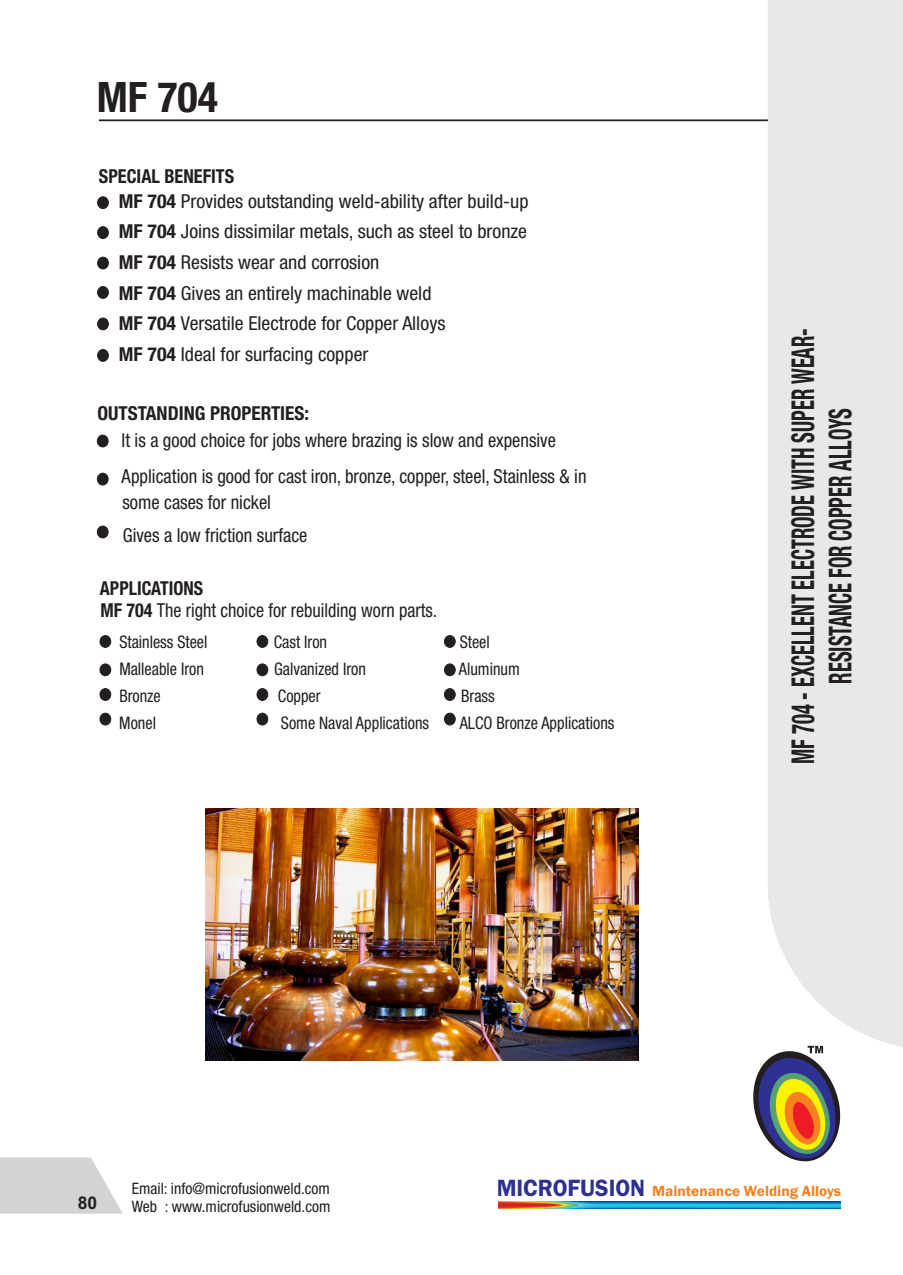
<style>
.page{position:relative;width:903px;height:1275px;background:#fff}
.page>*{position:absolute;margin:0;border:0;box-sizing:border-box;transform-origin:0 0}
.t1{font:700 condensed 42px "Helvetica Neue LT Std";color:#231f20}
.t2{font:700 condensed 31.5px/37.3px "Helvetica Neue LT Std";color:#231f20;text-align:center;scale:.65 1}
.t3{font:condensed 19.25px/30.6px "Helvetica Neue LT Std";color:#231f20}
.t4{font:condensed 19.25px/26.2px "Helvetica Neue LT Std";color:#231f20;scale:.96 1}
.t5{font:condensed 19.25px/22.9px "Helvetica Neue LT Std";color:#231f20;scale:.94 1}
.t6{font:700 condensed 19.25px "Helvetica Neue LT Std";color:#231f20}
.t7{font:700 condensed 19.25px "Helvetica Neue LT Std";color:#231f20;scale:.95 1}
.t8{font:700 17.5px "Arial";color:#231f20}
.t9{font:condensed 17.32px "Helvetica Neue LT Std";color:#231f20;scale:.94 1}
.t10{font:condensed 15.75px "Helvetica Neue LT Std";color:#231f20}
.t11{font:600 15.22px "Franklin Gothic";color:#f5821f}
.s1{font-weight:700}
.s2{font-size:24.32px;color:#2e3092}
</style>
<div class="page">
<img style="left:498px;top:1201px;width:342px;height:8px">
<svg style="left:753px;top:1047px;width:88px;height:115px"></svg>
<svg style="left:0;top:1157px;width:123px;height:57px;background:#d7d9da"></svg>
<div style="left:768px;top:0;width:135px;height:1047px;background:#e7e8e8"></div>
<div style="left:100px;top:635px;width:11px;height:13px;background:#231f20;border:1px solid #231f20;border-radius:50%"></div>
<div style="left:257px;top:635px;width:11px;height:13px;background:#231f20;border:1px solid #231f20;border-radius:50%"></div>
<div style="left:100px;top:664px;width:11px;height:12px;background:#231f20;border:1px solid #231f20;border-radius:50%"></div>
<div style="left:257px;top:664px;width:11px;height:12px;background:#231f20;border:1px solid #231f20;border-radius:50%"></div>
<div style="left:100px;top:688px;width:11px;height:13px;background:#231f20;border:1px solid #231f20;border-radius:50%"></div>
<div style="left:257px;top:688px;width:11px;height:13px;background:#231f20;border:1px solid #231f20;border-radius:50%"></div>
<div style="left:100px;top:713px;width:11px;height:12px;background:#231f20;border:1px solid #231f20;border-radius:50%"></div>
<div style="left:257px;top:713px;width:11px;height:12px;background:#231f20;border:1px solid #231f20;border-radius:50%"></div>
<div style="left:97px;top:197px;width:12px;height:12px;background:#231f20;border:1px solid #231f20;border-radius:50%"></div>
<div style="left:97px;top:226px;width:12px;height:13px;background:#231f20;border:1px solid #231f20;border-radius:50%"></div>
<div style="left:97px;top:257px;width:12px;height:12px;background:#231f20;border:1px solid #231f20;border-radius:50%"></div>
<div style="left:97px;top:286px;width:12px;height:13px;background:#231f20;border:1px solid #231f20;border-radius:50%"></div>
<div style="left:97px;top:318px;width:12px;height:12px;background:#231f20;border:1px solid #231f20;border-radius:50%"></div>
<div style="left:97px;top:349px;width:12px;height:13px;background:#231f20;border:1px solid #231f20;border-radius:50%"></div>
<div style="left:97px;top:435px;width:11px;height:12px;background:#231f20;border:1px solid #231f20;border-radius:50%"></div>
<div style="left:97px;top:473px;width:11px;height:12px;background:#231f20;border:1px solid #231f20;border-radius:50%"></div>
<div style="left:97px;top:526px;width:11px;height:12px;background:#231f20;border:1px solid #231f20;border-radius:50%"></div>
<div style="left:444px;top:635px;width:11px;height:13px;background:#231f20;border:1px solid #231f20;border-radius:50%"></div>
<div style="left:444px;top:664px;width:11px;height:12px;background:#231f20;border:1px solid #231f20;border-radius:50%"></div>
<div style="left:444px;top:688px;width:11px;height:13px;background:#231f20;border:1px solid #231f20;border-radius:50%"></div>
<div style="left:444px;top:713px;width:11px;height:12px;background:#231f20;border:1px solid #231f20;border-radius:50%"></div>
<hr style="left:99px;top:119px;width:669px;height:2px;background:#231f20">
<img style="left:206px;top:808px;width:432px;height:253px">
<h1 class="t1" style="left:97px;top:82px;width:123px">MF 704</h1>
<p class="t7" style="left:99px;top:169px;width:144px">SPECIAL BENEFITS</p>
<p class="t3" style="left:119px;top:188px;width:411px"><span class="s1">MF 704</span> Provides outstanding weld-ability after build-up <span class="s1">MF 704</span> Joins dissimilar metals, such as steel to bronze <span class="s1">MF 704</span> Resists wear and corrosion<br><span class="s1">MF 704</span> Gives an entirely machinable weld<br><span class="s1">MF 704</span> Versatile Electrode for Copper Alloys<br><span class="s1">MF 704</span> Ideal for surfacing copper</p>
<p class="t6" style="left:97px;top:406px;width:213px">OUTSTANDING PROPERTIES:</p>
<p class="t4" style="left:122px;top:430px;width:454px">It is a good choice for jobs where brazing is slow and expensive</p>
<p class="t4" style="left:122px;top:466px;width:486px">Application is good for cast iron, bronze, copper, steel, Stainless &amp; in some cases for nickel</p>
<p class="t4" style="left:123px;top:525px;width:194px">Gives a low friction surface</p>
<p class="t5" style="left:100px;top:579px;width:360px"><span class="s1">APPLICATIONS<br>MF 704</span> The right choice for rebuilding worn parts.</p>
<p class="t9" style="left:119px;top:636px;width:95px">Stainless Steel</p>
<p class="t9" style="left:274px;top:636px;width:58px">Cast Iron</p>
<p class="t9" style="left:460px;top:636px;width:34px">Steel</p>
<p class="t9" style="left:119px;top:662px;width:91px">Malleable Iron</p>
<p class="t9" style="left:274px;top:662px;width:99px">Galvanized Iron</p>
<p class="t9" style="left:459px;top:662px;width:66px">Aluminum</p>
<p class="t9" style="left:119px;top:689px;width:46px">Bronze</p>
<p class="t9" style="left:278px;top:689px;width:47px">Copper</p>
<p class="t9" style="left:461px;top:689px;width:37px">Brass</p>
<p class="t9" style="left:119px;top:716px;width:41px">Monel</p>
<p class="t9" style="left:281px;top:716px;width:159px">Some Naval Applications</p>
<p class="t9" style="left:460px;top:716px;width:166px">ALCO Bronze Applications</p>
<h2 class="t2" style="left:789px;top:764px;width:672px;rotate:-90deg">MF 704 - EXCELLENT ELECTRODE WITH SUPER WEAR-<br>RESISTANCE FOR COPPER ALLOYS</h2>
<p class="t8" style="left:78px;top:1196px;width:21px">80</p>
<p class="t10" style="left:132px;top:1183px;width:200px">Email: info@microfusionweld.com</p>
<p class="t11" style="left:497px;top:1185px;width:346px"><span class="s2">MICROFUSION</span> Maintenance Welding Alloys</p>
<p class="t10" style="left:132px;top:1201px;width:200px">Web : www.microfusionweld.com</p>
</div>
